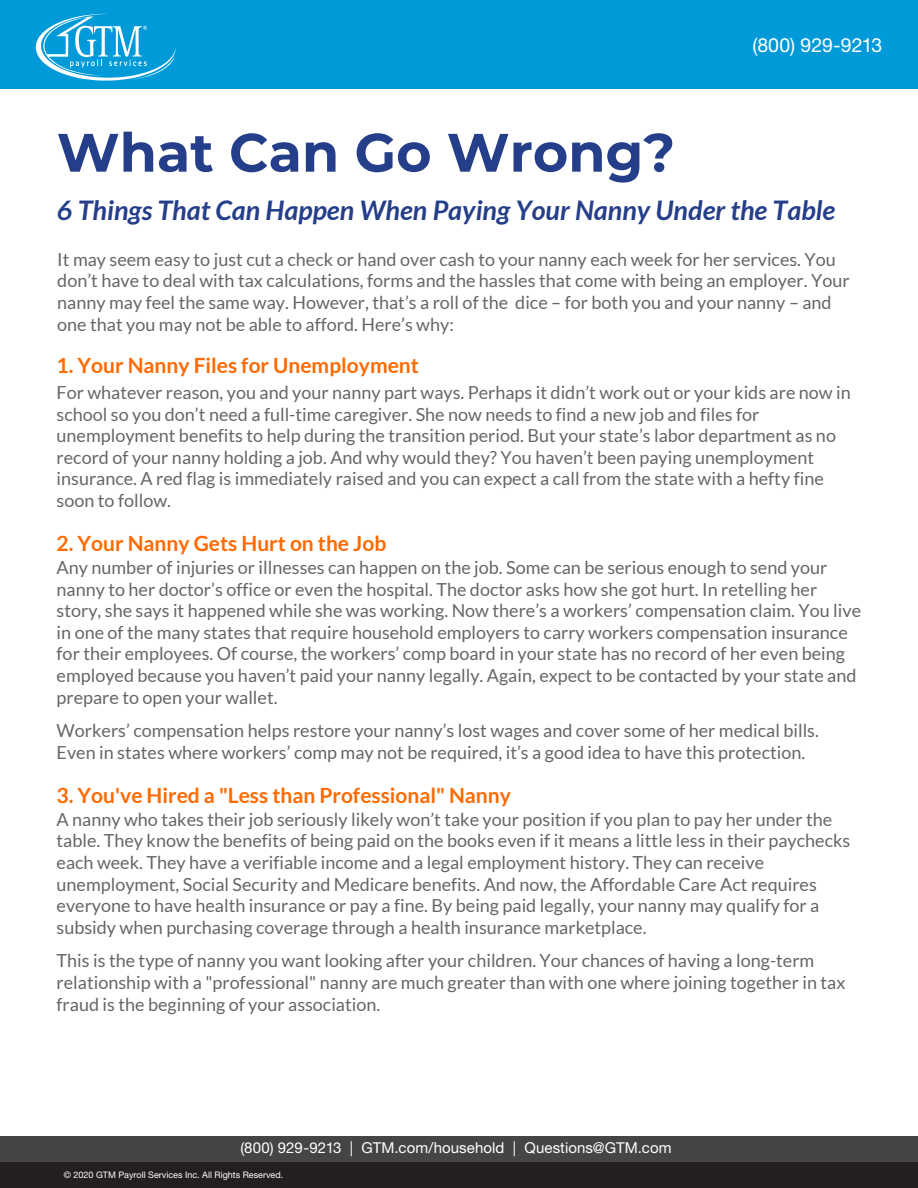
<style>
.page{position:relative;width:918px;height:1188px;background:#fff}
.page>*{position:absolute;margin:0;border:0;box-sizing:border-box;transform-origin:0 0}
.Body{font:700 54px "Montserrat";color:#253e89}
.Body-2{font:italic 700 27px "Lato";color:#253e89}
.Body-3{font:700 21px "Lato";color:#ff6a02}
.Body-4{font:19.5px "Helvetica Neue LT Std";letter-spacing:-.005em;color:#fff}
.Body-5{font:18px/21.6px "Lato";color:#666}
.Body-6{font:15px "Helvetica Neue LT Std";letter-spacing:.005em;color:#fff}
.Body-7{font:9px "Helvetica Neue LT Std";color:#fff}
</style>
<div class="page">
<div style="left:0;top:0;width:918px;height:88px;background:#009ad8"></div>
<div style="left:0;top:1161px;width:918px;height:27px;background:#231f20"></div>
<div style="left:0;top:1136px;width:918px;height:25px;background:#454545"></div>
<svg style="left:36px;top:14px;width:140px;height:67px"></svg>
<p class="Body-4" style="left:753px;top:34px;width:131px">(800) 929-9213</p>
<p class="Body" style="left:57px;top:114px;width:620px">What Can Go Wrong?</p>
<p class="Body-2" style="left:57px;top:195px;width:780px">6 Things That Can Happen When Paying Your Nanny Under the Table</p>
<p class="Body-5" style="left:57px;top:248px;width:794px">It may seem easy to just cut a check or hand over cash to your nanny each week for her services. You don’t have to deal with tax calculations, forms and the hassles that come with being an employer. Your nanny may feel the same way. However, that’s a roll of the dice – for both you and your nanny – and one that you may not be able to afford. Here’s why:</p>
<p class="Body-3" style="left:57px;top:353px;width:364px">1. Your Nanny Files for Unemployment</p>
<p class="Body-5" style="left:57px;top:382px;width:796px">For whatever reason, you and your nanny part ways. Perhaps it didn’t work out or your kids are now in school so you don’t need a full-time caregiver. She now needs to find a new job and files for unemployment benefits to help during the transition period. But your state’s labor department as no record of your nanny holding a job. And why would they? You haven’t been paying unemployment insurance. A red flag is immediately raised and you can expect a call from the state with a hefty fine soon to follow.</p>
<p class="Body-3" style="left:57px;top:532px;width:331px">2. Your Nanny Gets Hurt on the Job</p>
<p class="Body-5" style="left:57px;top:557px;width:806px">Any number of injuries or illnesses can happen on the job. Some can be serious enough to send your nanny to her doctor’s office or even the hospital. The doctor asks how she got hurt. In retelling her story, she says it happened while she was working. Now there’s a workers’ compensation claim. You live in one of the many states that require household employers to carry workers compensation insurance for their employees. Of course, the workers’ comp board in your state has no record of her even being employed because you haven’t paid your nanny legally. Again, expect to be contacted by your state and prepare to open your wallet.</p>
<p class="Body-5" style="left:57px;top:720px;width:764px">Workers’ compensation helps restore your nanny’s lost wages and cover some of her medical bills.<br>Even in states where workers’ comp may not be required, it’s a good idea to have this protection.</p>
<p class="Body-3" style="left:57px;top:783px;width:456px">3. You've Hired a "Less than Professional" Nanny</p>
<p class="Body-5" style="left:57px;top:808px;width:795px">A nanny who takes their job seriously likely won’t take your position if you plan to pay her under the table. They know the benefits of being paid on the books even if it means a little less in their paychecks each week. They have a verifiable income and a legal employment history. They can receive unemployment, Social Security and Medicare benefits. And now, the Affordable Care Act requires everyone to have health insurance or pay a fine. By being paid legally, your nanny may qualify for a subsidy when purchasing coverage through a health insurance marketplace.</p>
<p class="Body-5" style="left:57px;top:950px;width:790px">This is the type of nanny you want looking after your children. Your chances of having a long-term relationship with a "professional" nanny are much greater than with one where joining together in tax fraud is the beginning of your association.</p>
<p class="Body-6" style="left:240px;top:1139px;width:433px">(800) 929-9213 | GTM.com/household | Questions@GTM.com</p>
<p class="Body-7" style="left:64px;top:1169px;width:221px">© 2020 GTM Payroll Services Inc. All Rights Reserved.</p>
</div>
